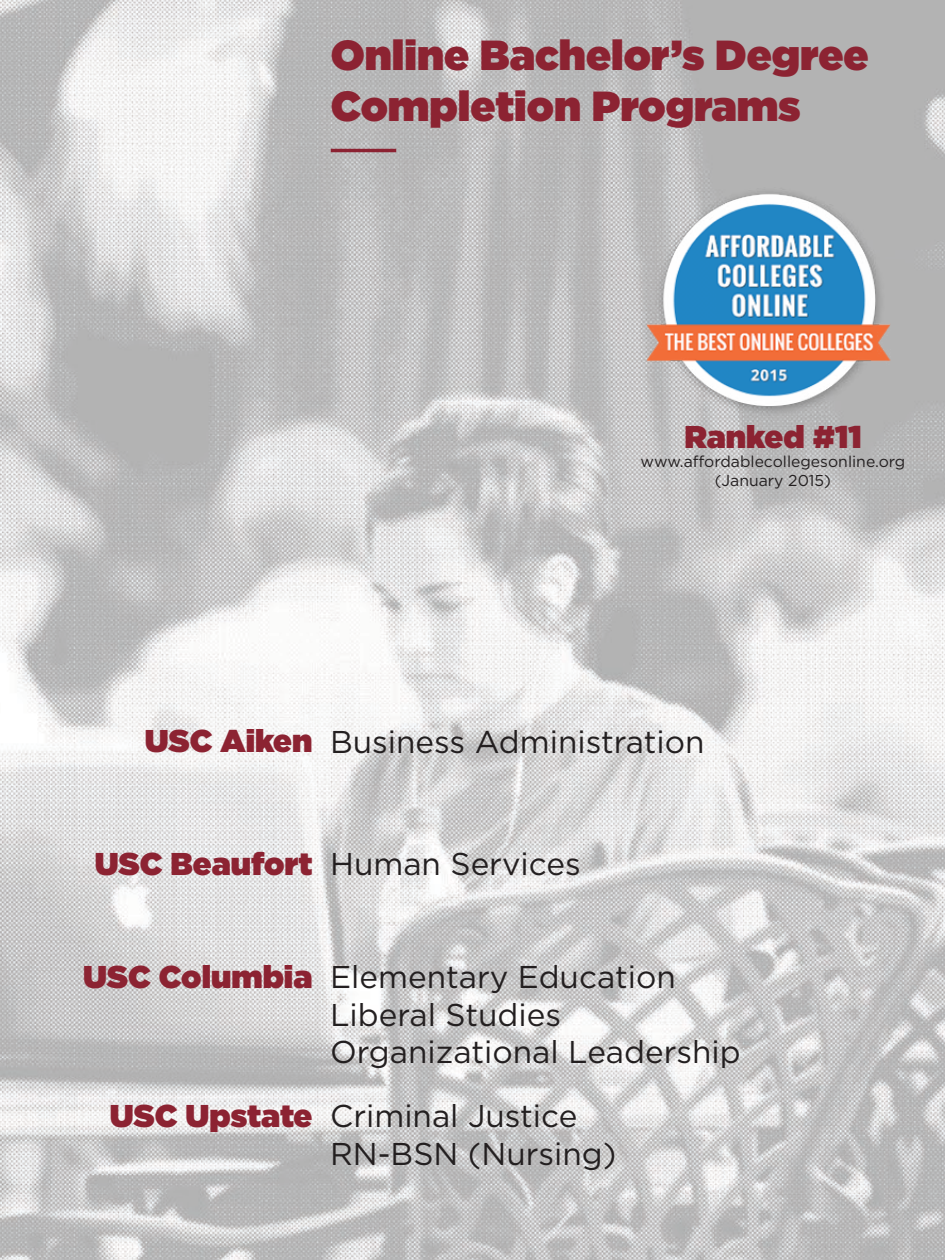
<style>
.page{position:relative;width:945px;height:1260px;background:#fff}
.page>*{position:absolute;margin:0;border:0;box-sizing:border-box;transform-origin:0 0}
.t1{font:900 42px/50.4px "Gotham";color:#8c2332}
.t2{font:31.5px/37.8px "Gotham";color:#231f20}
.t3{font:900 31.5px "Gotham";color:#8c2332}
.t4{font:15.75px/18.9px "Gotham";color:#231f20;text-align:center}
.s1{font-weight:900;color:#8c2332}
</style>
<div class="page">
<img style="left:0;top:0;width:945px;height:1260px">
<img style="left:646px;top:187px;width:244px;height:231px">
<hr style="left:331px;top:149px;width:65px;height:3px;background:#8c2232">
<h1 class="t1" style="left:331px;top:29px;width:539px">Online Bachelor’s Degree<br>Completion Programs</h1>
<p class="t3" style="left:684px;top:414px;width:179px">Ranked #11</p>
<p class="t4" style="left:641px;top:452px;width:266px">www.affordablecollegesonline.org (January 2015)</p>
<p class="t2" style="left:145px;top:722px;width:561px"><span class="s1">USC Aiken</span> Business Administration</p>
<p class="t2" style="left:95px;top:845px;width:487px"><span class="s1">USC Beaufort</span> Human Services</p>
<p class="t2" style="left:330px;top:957px;width:412px;text-indent:-247px"><span class="s1">USC Columbia</span> Elementary Education<br>Liberal Studies<br>Organizational Leadership</p>
<p class="t2" style="left:330px;top:1097px;width:288px;text-indent:-220px"><span class="s1">USC Upstate</span> Criminal Justice<br>RN-BSN (Nursing)</p>
</div>
